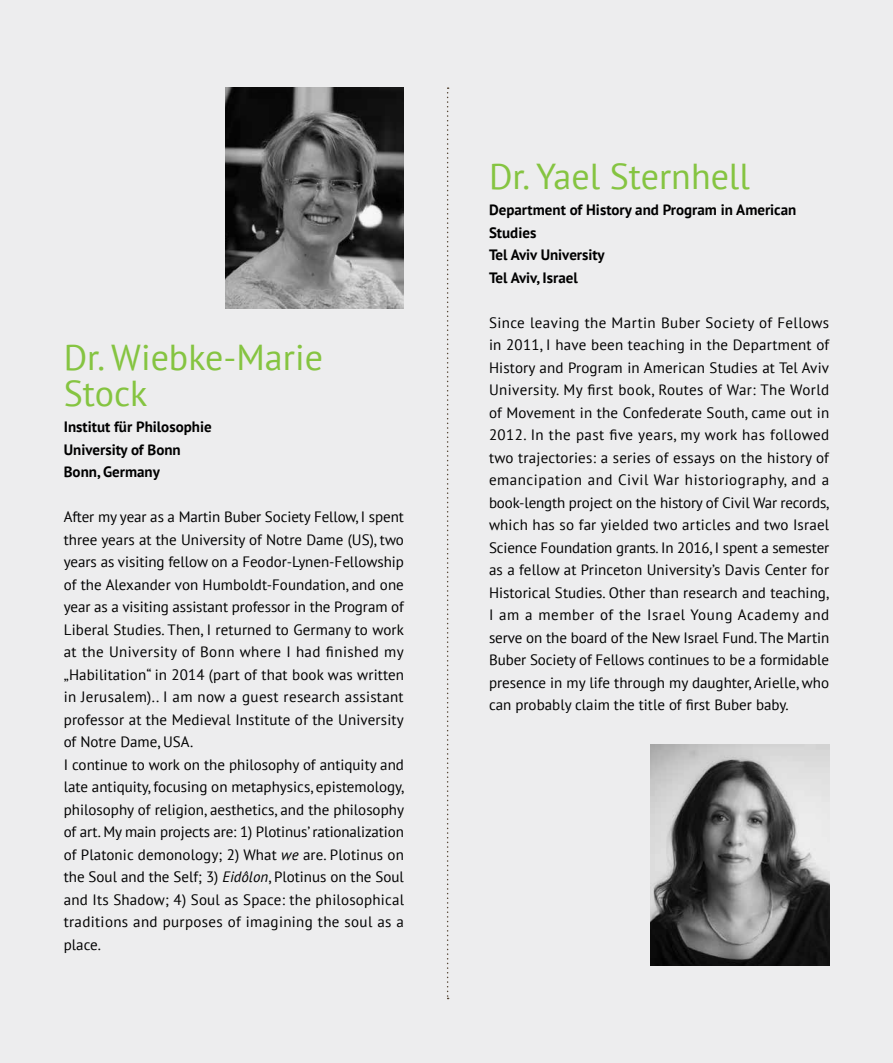
<style>
.page{position:relative;width:893px;height:1063px;background:#ededee}
.page>*{position:absolute;margin:0;border:0;box-sizing:border-box;transform-origin:0 0}
.t1{font:36px/36px "PT Sans";color:#85c441}
.t2{font:15px/22.5px "PT Sans";color:#000}
.t3{font:700 15px/22.5px "PT Sans";color:#000}
.s1{font-style:italic}
</style>
<div class="page">
<img style="left:225px;top:87px;width:179px;height:222px">
<img style="left:651px;top:744px;width:178px;height:221px">
<svg style="left:447px;top:87px;width:2px;height:912px"></svg>
<h1 class="t1" style="left:64px;top:338px;width:261px">Dr. Wiebke-Marie<br>Stock</h1>
<p class="t3" style="left:64px;top:415px;width:149px">Institut für Philosophie<br>University of Bonn<br>Bonn, Germany</p>
<p class="t2" style="left:64px;top:505px;width:342px">After my year as a Martin Buber Society Fellow, I spent three years at the University of Notre Dame (US), two years as visiting fellow on a Feodor-Lynen-Fellowship of the Alexander von Humboldt-Foundation, and one year as a visiting assistant professor in the Program of Liberal Studies. Then, I returned to Germany to work at the University of Bonn where I had finished my „Habilitation“ in 2014 (part of that book was written in Jerusalem).. I am now a guest research assistant professor at the Medieval Institute of the University of Notre Dame, USA.<br>I continue to work on the philosophy of antiquity and late antiquity, focusing on metaphysics, epistemology, philosophy of religion, aesthetics, and the philosophy of art. My main projects are: 1) Plotinus’ rationalization of Platonic demonology; 2) What <span class="s1">we</span> are. Plotinus on the Soul and the Self; 3) <span class="s1">Eidôlon</span>, Plotinus on the Soul and Its Shadow; 4) Soul as Space: the philosophical traditions and purposes of imagining the soul as a place.</p>
<h1 class="t1" style="left:489px;top:157px;width:262px">Dr. Yael Sternhell</h1>
<p class="t3" style="left:489px;top:199px;width:309px">Department of History and Program in American<br>Studies<br>Tel Aviv University<br>Tel Aviv, Israel</p>
<p class="t2" style="left:489px;top:311px;width:342px;text-align:justify">Since leaving the Martin Buber Society of Fellows in 2011, I have been teaching in the Department of History and Program in American Studies at Tel Aviv University. My first book, Routes of War: The World of Movement in the Confederate South, came out in 2012. In the past five years, my work has followed two trajectories: a series of essays on the history of emancipation and Civil War historiography, and a book-length project on the history of Civil War records, which has so far yielded two articles and two Israel Science Foundation grants. In 2016, I spent a semester as a fellow at Princeton University’s Davis Center for Historical Studies. Other than research and teaching, I am a member of the Israel Young Academy and serve on the board of the New Israel Fund. The Martin Buber Society of Fellows continues to be a formidable presence in my life through my daughter, Arielle, who can probably claim the title of first Buber baby.</p>
</div>
